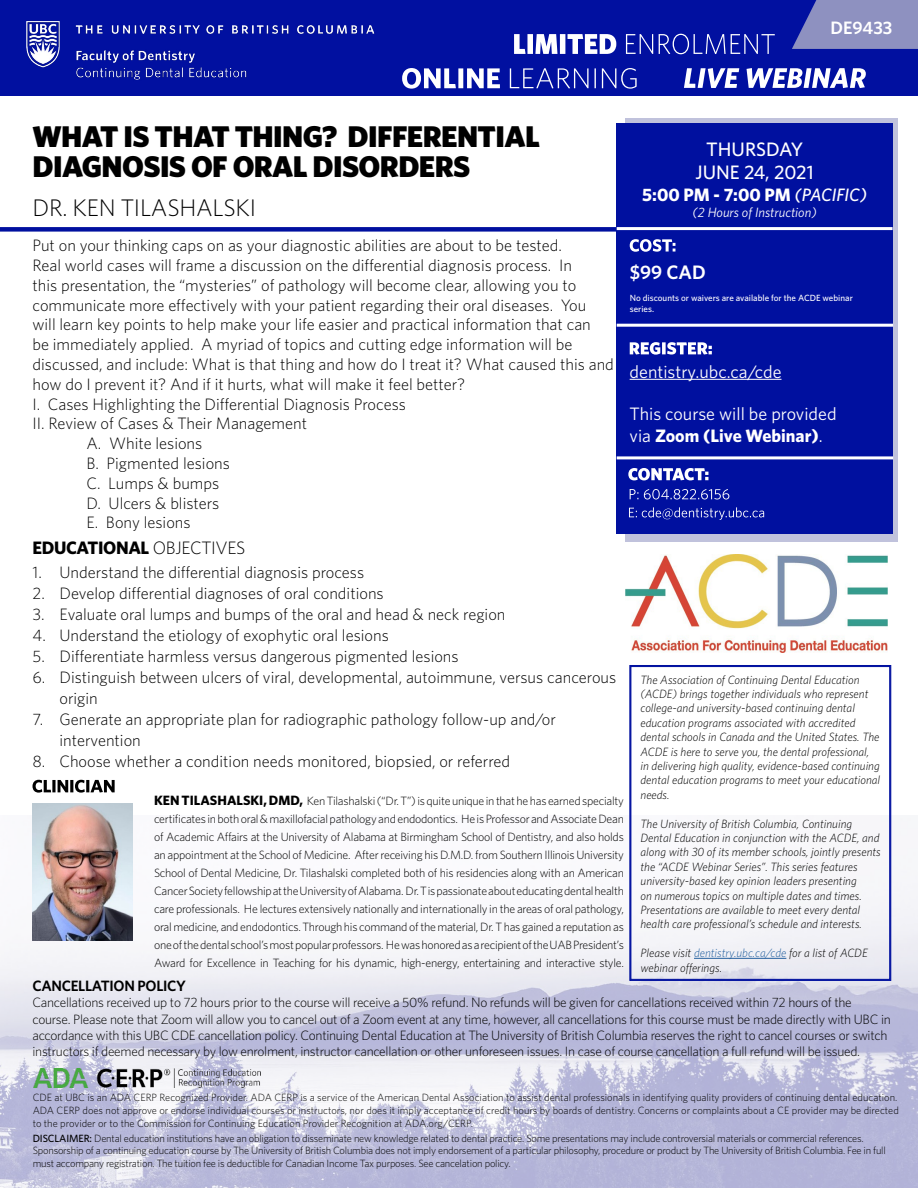
<style>
.page{position:relative;width:918px;height:1188px;background:#fff}
.page>*{position:absolute;margin:0;border:0;box-sizing:border-box;transform-origin:0 0}
.t1{font:900 30px/30px "Whitney";letter-spacing:-.02em;color:#000}
.t2{font:300 24px "Whitney";letter-spacing:-.01em;color:#000}
.t3{font:500 19.5px/23.4px "Whitney";color:#fff;text-align:center}
.t4{font:600 19.5px "Whitney";color:#fff}
.t5{font:18px/21.6px "Whitney";color:#fff}
.t6{font:700 18px "Whitney";letter-spacing:-.005em;color:#fff}
.t7{font:700 18px "Whitney";letter-spacing:-.02em;color:#000}
.t8{font:600 18px "Whitney";color:#fff}
.t9{font:300 16.5px/21px "Whitney";color:#000}
.t10{font:600 15px "Whitney";letter-spacing:-.02em;color:#000}
.t11{font:300 13.5px/16.2px "Whitney";letter-spacing:-.02em;color:#000}
.t12{font:italic 13.5px "Whitney";color:#fff}
.t13{font:300 12px/18px "Whitney";letter-spacing:-.02em;color:#000;text-align:justify}
.t14{font:italic 300 12px/14.4px "Whitney";color:#000}
.t15{font:300 10.5px/12.6px "Whitney";letter-spacing:-.02em;color:#000}
.t16{font:300 10.5px/12.6px "Whitney";color:#000}
.t17{font:500 9px/10.8px "Whitney";color:#fff}
.s1{font-weight:500;font-style:italic}
.s2{font-weight:300}
.s3{font-weight:700;font-size:13.5px}
.s4{font-weight:700}
.s5{color:#215e9e}
.s6{font-weight:500}
</style>
<div class="page">
<img style="left:0;top:816px;width:918px;height:372px">
<div style="left:0;top:0;width:918px;height:96px;background:#0110a0"></div>
<img style="left:26px;top:21px;width:349px;height:59px">
<svg style="left:792px;top:0;width:126px;height:49px;background:#8084bc"></svg>
<div style="left:0;top:227px;width:621px;height:5px;background:#00109f"></div>
<div style="left:626px;top:118px;width:272px;height:424px;background:#c0c2dc"></div>
<div style="left:617px;top:123px;width:276px;height:411px;background:#00109f"></div>
<svg style="left:630px;top:239px;width:45px;height:13px"></svg>
<hr style="left:617px;top:227px;width:276px;height:3px;background:#fff">
<img style="left:34px;top:1069px;width:226px;height:19px">
<hr style="left:617px;top:324px;width:276px;height:3px;background:#fff">
<hr style="left:617px;top:456px;width:276px;height:3px;background:#fff">
<svg style="left:629px;top:507px;width:135px;height:13px"></svg>
<svg style="left:630px;top:342px;width:82px;height:13px"></svg>
<svg style="left:628px;top:468px;width:80px;height:12px"></svg>
<svg style="left:630px;top:489px;width:99px;height:11px"></svg>
<svg style="left:402px;top:68px;width:235px;height:21px"></svg>
<svg style="left:514px;top:34px;width:261px;height:20px"></svg>
<img style="left:626px;top:555px;width:261px;height:98px">
<hr style="left:630px;top:379px;width:152px;height:1px;background:#fff">
<svg style="left:629px;top:665px;width:262px;height:316px"></svg>
<div style="left:631px;top:666px;width:259px;height:314px;border:1px solid #00109f"></div>
<hr style="left:694px;top:958px;width:92px;height:1px;background:#215e9e">
<svg style="left:684px;top:68px;width:182px;height:20px"></svg>
<svg style="left:33px;top:780px;width:82px;height:13px"></svg>
<img style="left:33px;top:804px;width:99px;height:137px">
<h1 class="t1" style="left:33px;top:120px;width:509px">WHAT IS THAT THING? DIFFERENTIAL<br>DIAGNOSIS OF ORAL DISORDERS</h1>
<h2 class="t2" style="left:33px;top:192px;width:225px">DR. KEN TILASHALSKI</h2>
<p class="t8" style="left:831px;top:15px;width:63px">DE9433</p>
<p class="t3" style="left:696px;top:137px;width:120px">THURSDAY<br>JUNE 24, 2021</p>
<p class="t6" style="left:642px;top:183px;width:226px">5:00 PM - 7:00 PM <span class="s1">(PACIFIC)</span></p>
<p class="t12" style="left:693px;top:203px;width:126px">(2 Hours of Instruction)</p>
<p class="t9" style="left:33px;top:234px;width:531px">Put on your thinking caps on as your diagnostic abilities are about to be tested.</p>
<p class="t9" style="left:33px;top:254px;width:541px">Real world cases will frame a discussion on the differential diagnosis process. In</p>
<p class="t9" style="left:33px;top:274px;width:545px">this presentation, the “mysteries” of pathology will become clear, allowing you to</p>
<p class="t9" style="left:33px;top:294px;width:555px">communicate more effectively with your patient regarding their oral diseases. You</p>
<p class="t9" style="left:33px;top:314px;width:560px">will learn key points to help make your life easier and practical information that can</p>
<p class="t9" style="left:33px;top:333px;width:541px">be immediately applied. A myriad of topics and cutting edge information will be</p>
<p class="t9" style="left:33px;top:353px;width:583px">discussed, and include: What is that thing and how do I treat it? What caused this and</p>
<p class="t9" style="left:33px;top:373px;width:434px">how do I prevent it? And if it hurts, what will make it feel better?</p>
<p class="t9" style="left:33px;top:393px;width:375px">I. Cases Highlighting the Differential Diagnosis Process</p>
<p class="t9" style="left:33px;top:413px;width:276px">II. Review of Cases &amp; Their Management</p>
<p class="t9" style="left:87px;top:432px;width:117px">A. White lesions</p>
<p class="t9" style="left:87px;top:452px;width:145px">B. Pigmented lesions</p>
<p class="t9" style="left:87px;top:472px;width:134px">C. Lumps &amp; bumps</p>
<p class="t9" style="left:87px;top:492px;width:134px">D. Ulcers &amp; blisters</p>
<p class="t9" style="left:87px;top:512px;width:106px">E. Bony lesions</p>
<p class="t7" style="left:33px;top:536px;width:214px">EDUCATIONAL <span class="s2">OBJECTIVES</span></p>
<p class="t9" style="left:33px;top:561px;width:333px">1. Understand the differential diagnosis process</p>
<p class="t9" style="left:33px;top:582px;width:353px">2. Develop differential diagnoses of oral conditions</p>
<p class="t9" style="left:33px;top:603px;width:474px">3. Evaluate oral lumps and bumps of the oral and head &amp; neck region</p>
<p class="t9" style="left:33px;top:624px;width:358px">4. Understand the etiology of exophytic oral lesions</p>
<p class="t9" style="left:33px;top:645px;width:428px">5. Differentiate harmless versus dangerous pigmented lesions</p>
<p class="t9" style="left:60px;top:666px;width:558px;text-indent:-27px">6. Distinguish between ulcers of viral, developmental, autoimmune, versus cancerous origin</p>
<p class="t9" style="left:60px;top:708px;width:498px;text-indent:-27px">7. Generate an appropriate plan for radiographic pathology follow-up and/or intervention</p>
<p class="t9" style="left:33px;top:750px;width:479px">8. Choose whether a condition needs monitored, biopsied, or referred</p>
<p class="t13" style="left:154px;top:791px;width:471px"><span class="s3">KEN TILASHALSKI, DMD,</span> Ken Tilashalski (“Dr. T”) is quite unique in that he has earned specialty certificates in both oral &amp; maxillofacial pathology and endodontics. He is Professor and Associate Dean of Academic Affairs at the University of Alabama at Birmingham School of Dentistry, and also holds an appointment at the School of Medicine. After receiving his D.M.D. from Southern Illinois University School of Dental Medicine, Dr. Tilashalski completed both of his residencies along with an American Cancer Society fellowship at the University of Alabama. Dr. T is passionate about educating dental health care professionals. He lectures extensively nationally and internationally in the areas of oral pathology, oral medicine, and endodontics. Through his command of the material, Dr. T has gained a reputation as one of the dental school’s most popular professors. He was honored as a recipient of the UAB President’s Award for Excellence in Teaching for his dynamic, high-energy, entertaining and interactive style.</p>
<p class="t4" style="left:630px;top:259px;width:78px">$99 CAD</p>
<p class="t17" style="left:630px;top:292px;width:225px">No discounts or waivers are available for the ACDE webinar series.</p>
<p class="t5" style="left:630px;top:360px;width:153px">dentistry.ubc.ca/cde</p>
<p class="t5" style="left:630px;top:403px;width:208px">This course will be provided via <span class="s4">Zoom (Live Webinar)</span>.</p>
<p class="t14" style="left:641px;top:672px;width:241px">The Association of Continuing Dental Education (ACDE) brings together individuals who represent college-and university-based continuing dental education programs associated with accredited dental schools in Canada and the United States. The ACDE is here to serve you, the dental professional, in delivering high quality, evidence-based continuing dental education programs to meet your educational needs.</p>
<p class="t14" style="left:641px;top:816px;width:242px">The University of British Columbia, Continuing Dental Education in conjunction with the ACDE, and along with 30 of its member schools, jointly presents the “ACDE Webinar Series”. This series features university-based key opinion leaders presenting<br>on numerous topics on multiple dates and times.<br>Presentations are available to meet every dental health care professional’s schedule and interests.</p>
<p class="t14" style="left:641px;top:945px;width:229px">Please visit <span class="s5">dentistry.ubc.ca/cde</span> for a list of ACDE webinar offerings.</p>
<p class="t10" style="left:33px;top:976px;width:155px">CANCELLATION POLICY</p>
<p class="t11" style="left:33px;top:994px;width:860px">Cancellations received up to 72 hours prior to the course will receive a 50% refund. No refunds will be given for cancellations received within 72 hours of the course. Please note that Zoom will allow you to cancel out of a Zoom event at any time, however, all cancellations for this course must be made directly with UBC in accordance with this UBC CDE cancellation policy. Continuing Dental Education at The University of British Columbia reserves the right to cancel courses or switch instructors if deemed necessary by low enrolment, instructor cancellation or other unforeseen issues. In case of course cancellation a full refund will be issued.</p>
<p class="t16" style="left:33px;top:1091px;width:868px">CDE at UBC is an ADA CERP Recognized Provider. ADA CERP is a service of the American Dental Association to assist dental professionals in identifying quality providers of continuing dental education.<br>ADA CERP does not approve or endorse individual courses or instructors, nor does it imply acceptance of credit hours by boards of dentistry. Concerns or complaints about a CE provider may be directed to the provider or to the Commission for Continuing Education Provider Recognition at ADA.org/CERP.</p>
<p class="t15" style="left:33px;top:1131px;width:855px"><span class="s6">DISCLAIMER:</span> Dental education institutions have an obligation to disseminate new knowledge related to dental practice. Some presentations may include controversial materials or commercial references.<br>Sponsorship of a continuing education course by The University of British Columbia does not imply endorsement of a particular philosophy, procedure or product by The University of British Columbia. Fee in full must accompany registration. The tuition fee is deductible for Canadian Income Tax purposes. See cancelation policy.</p>
</div>
